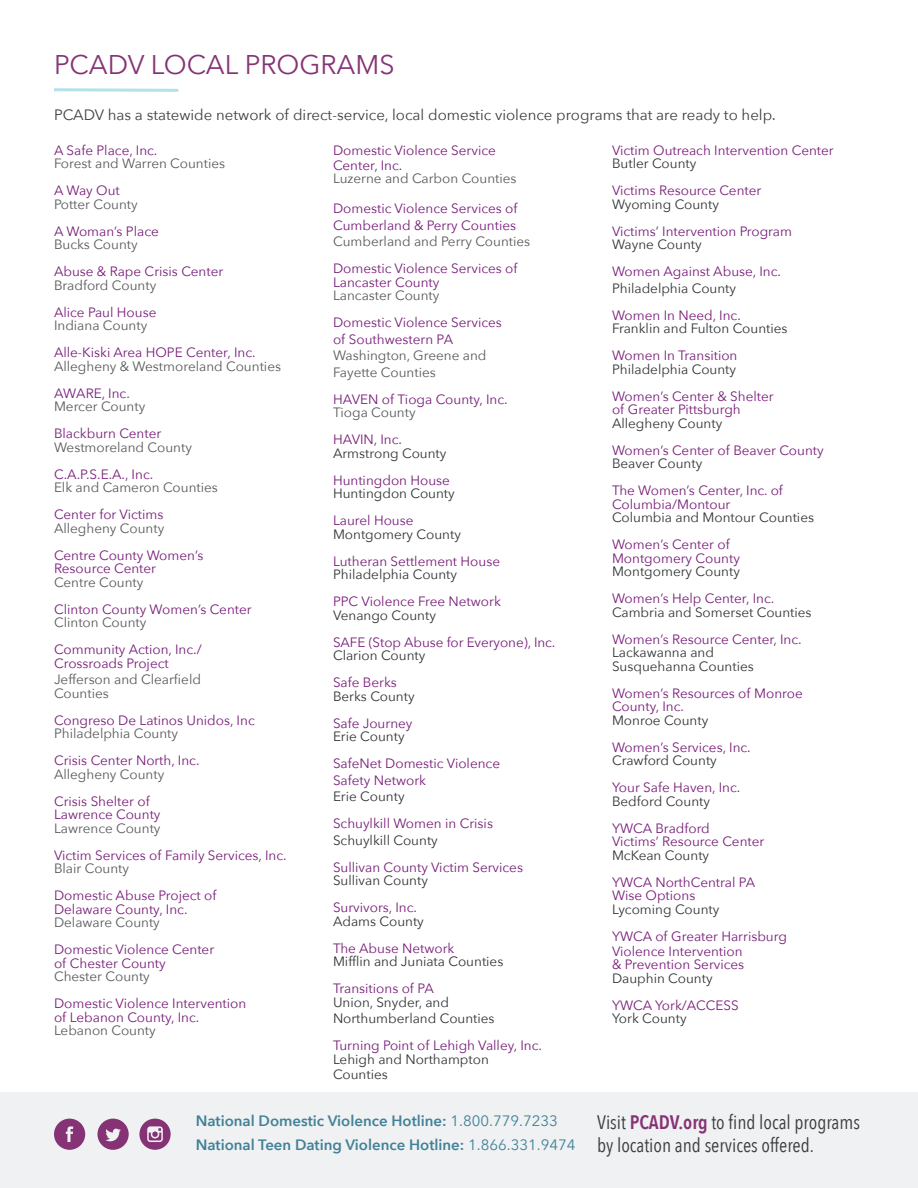
<style>
.page{position:relative;width:918px;height:1188px;background:#fff}
.page>*{position:absolute;margin:0;border:0;box-sizing:border-box;transform-origin:0 0}
.t1{font:27px "Avenir Next";color:#863376}
.t2{font:19.5px "Avenir Next Condensed";color:#3b3e40}
.t3{font:600 15px "Avenir Next";color:#418197}
.t4{font:15px "Avenir Next";color:#3b3e40}
.t5{font:13.5px/13.5px "Avenir Next";color:#781d79}
.t6{font:13.5px/13.5px "Avenir Next";color:#303335}
.t7{font:13.5px/13.5px "Avenir Next";color:#58595b}
.s1{font-family:"Avenir Next Condensed";font-weight:500}
.s2{color:#781d79}
.s3{color:#58595b}
.s4{color:#303335}
.s5{font-weight:400}
.s6{font-weight:600;color:#863376}
</style>
<div class="page">
<div style="left:0;top:1092px;width:918px;height:96px;background:#eff1f2"></div>
<svg style="left:54px;top:88px;width:125px;height:4px"></svg>
<svg style="left:54px;top:1119px;width:31px;height:31px"></svg>
<svg style="left:97px;top:1119px;width:32px;height:31px"></svg>
<svg style="left:139px;top:1119px;width:32px;height:31px"></svg>
<h1 class="t1" style="left:54px;top:41px;width:342px">PCADV LOCAL PROGRAMS</h1>
<p class="t4" style="left:54px;top:102px;width:723px">PCADV has a statewide network of direct-service, local domestic violence programs that are ready to help<span class="s1">.</span></p>
<p class="t7" style="left:54px;top:143px;width:173px"><span class="s2">A Safe Place, Inc.<br></span>Forest and Warren Counties</p>
<p class="t7" style="left:54px;top:183px;width:85px"><span class="s2">A Way Out<br></span>Potter County</p>
<p class="t5" style="left:54px;top:224px;width:106px">A Woman’s Place<br><span class="s3">Bucks County</span></p>
<p class="t5" style="left:54px;top:264px;width:171px">Abuse &amp; Rape Crisis Center<br><span class="s3">Bradford County</span></p>
<p class="t5" style="left:54px;top:305px;width:104px">Alice Paul House<br><span class="s3">Indiana County</span></p>
<p class="t7" style="left:54px;top:345px;width:229px"><span class="s2">Alle-Kiski Area HOPE Center, Inc.<br></span>Allegheny &amp; Westmoreland Counties</p>
<p class="t7" style="left:54px;top:386px;width:93px"><span class="s2">AWARE, Inc.<br></span>Mercer County</p>
<p class="t7" style="left:54px;top:426px;width:139px"><span class="s2">Blackburn Center<br></span>Westmoreland County</p>
<p class="t7" style="left:54px;top:467px;width:165px"><span class="s2">C.A.P.S.E.A., Inc.<br></span>Elk and Cameron Counties</p>
<p class="t5" style="left:54px;top:507px;width:112px">Center for Victims<br><span class="s3">Allegheny County</span></p>
<p class="t5" style="left:54px;top:548px;width:151px">Centre County Women’s<br>Resource Center<br><span class="s3">Centre County</span></p>
<p class="t5" style="left:54px;top:602px;width:199px">Clinton County Women’s Center<br><span class="s3">Clinton County</span></p>
<p class="t5" style="left:54px;top:642px;width:149px">Community Action, Inc./<br>Crossroads Project</p>
<p class="t7" style="left:54px;top:672px;width:149px">Jefferson and Clearfield</p>
<p class="t7" style="left:54px;top:686px;width:56px">Counties</p>
<p class="t5" style="left:54px;top:713px;width:202px">Congreso De Latinos Unidos, Inc<br><span class="s3">Philadelphia County</span></p>
<p class="t5" style="left:54px;top:753px;width:147px">Crisis Center North, Inc.<br><span class="s3">Allegheny County</span></p>
<p class="t5" style="left:54px;top:794px;width:97px">Crisis Shelter of</p>
<p class="t5" style="left:54px;top:807px;width:108px">Lawrence County<br><span class="s3">Lawrence County</span></p>
<p class="t5" style="left:54px;top:848px;width:234px">Victim Services of Family Services, Inc.<br><span class="s3">Blair County</span></p>
<p class="t5" style="left:54px;top:888px;width:164px">Domestic Abuse Project of<br>Delaware County, Inc.<br><span class="s3">Delaware County</span></p>
<p class="t5" style="left:54px;top:942px;width:162px">Domestic Violence Center of Chester County<br><span class="s3">Chester County</span></p>
<p class="t5" style="left:54px;top:996px;width:194px">Domestic Violence Intervention of Lebanon County, Inc.<br><span class="s3">Lebanon County</span></p>
<p class="t5" style="left:333px;top:143px;width:164px">Domestic Violence Service</p>
<p class="t7" style="left:333px;top:158px;width:185px"><span class="s2">Center, Inc.<br></span>Luzerne and Carbon Counties</p>
<p class="t5" style="left:333px;top:200px;width:199px;line-height:16.5px">Domestic Violence Services of<br>Cumberland &amp; Perry Counties<br><span class="s3">Cumberland and Perry Counties</span></p>
<p class="t5" style="left:333px;top:261px;width:186px">Domestic Violence Services of<br>Lancaster County<br><span class="s3">Lancaster County</span></p>
<p class="t5" style="left:333px;top:314px;width:170px;line-height:16.5px">Domestic Violence Services of Southwestern PA<br><span class="s3">Washington, Greene and<br>Fayette Counties</span></p>
<p class="t5" style="left:333px;top:392px;width:176px">HAVEN of Tioga County, Inc.<br><span class="s3">Tioga County</span></p>
<p class="t6" style="left:333px;top:432px;width:115px"><span class="s2">HAVIN, Inc.<br></span>Armstrong County</p>
<p class="t6" style="left:333px;top:473px;width:123px"><span class="s2">Huntingdon House<br></span>Huntingdon County</p>
<p class="t6" style="left:333px;top:513px;width:129px"><span class="s2">Laurel House<br></span>Montgomery County</p>
<p class="t5" style="left:333px;top:554px;width:169px">Lutheran Settlement House<br><span class="s4">Philadelphia County</span></p>
<p class="t5" style="left:333px;top:594px;width:169px">PPC Violence Free Network<br><span class="s4">Venango County</span></p>
<p class="t5" style="left:333px;top:635px;width:224px">SAFE (Stop Abuse for Everyone), Inc.<br><span class="s4">Clarion County</span></p>
<p class="t6" style="left:333px;top:675px;width:83px"><span class="s2">Safe Berks<br></span>Berks County</p>
<p class="t5" style="left:333px;top:716px;width:81px">Safe Journey<br><span class="s4">Erie County</span></p>
<p class="t5" style="left:333px;top:755px;width:169px;line-height:16.5px">SafeNet Domestic Violence<br>Safety Network<br><span class="s4">Erie County</span></p>
<p class="t5" style="left:333px;top:815px;width:162px;line-height:16.5px">Schuylkill Women in Crisis<br><span class="s4">Schuylkill County</span></p>
<p class="t5" style="left:333px;top:860px;width:192px">Sullivan County Victim Services<br><span class="s4">Sullivan County</span></p>
<p class="t5" style="left:333px;top:900px;width:92px">Survivors, Inc.<br><span class="s4">Adams County</span></p>
<p class="t6" style="left:333px;top:941px;width:172px"><span class="s2">The Abuse Network<br></span>Mifflin and Juniata Counties</p>
<p class="t6" style="left:333px;top:981px;width:118px"><span class="s2">Transitions of PA<br></span>Union, Snyder, and</p>
<p class="t6" style="left:333px;top:1011px;width:163px">Northumberland Counties</p>
<p class="t5" style="left:333px;top:1038px;width:210px">Turning Point of Lehigh Valley, Inc.<br><span class="s4">Lehigh and Northampton</span></p>
<p class="t6" style="left:333px;top:1067px;width:56px">Counties</p>
<p class="t3" style="left:196px;top:1108px;width:364px">National Domestic Violence Hotline: <span class="s5">1.800.779.7233</span></p>
<p class="t3" style="left:196px;top:1132px;width:381px">National Teen Dating Violence Hotline: <span class="s5">1.866.331.9474</span></p>
<p class="t5" style="left:612px;top:143px;width:223px">Victim Outreach Intervention Center<br><span class="s4">Butler County</span></p>
<p class="t5" style="left:612px;top:183px;width:151px">Victims Resource Center<br><span class="s4">Wyoming County</span></p>
<p class="t5" style="left:612px;top:224px;width:182px">Victims’ Intervention Program<br><span class="s4">Wayne County</span></p>
<p class="t5" style="left:612px;top:263px;width:171px;line-height:16.5px">Women Against Abuse, Inc.<br><span class="s4">Philadelphia County</span></p>
<p class="t6" style="left:612px;top:308px;width:177px"><span class="s2">Women In Need, Inc.<br></span>Franklin and Fulton Counties</p>
<p class="t6" style="left:612px;top:348px;width:127px"><span class="s2">Women In Transition<br></span>Philadelphia County</p>
<p class="t5" style="left:612px;top:389px;width:163px">Women’s Center &amp; Shelter of Greater Pittsburgh<br><span class="s4">Allegheny County</span></p>
<p class="t5" style="left:612px;top:443px;width:213px">Women’s Center of Beaver County<br><span class="s4">Beaver County</span></p>
<p class="t5" style="left:612px;top:483px;width:204px">The Women’s Center, Inc. of<br>Columbia/Montour<br><span class="s4">Columbia and Montour Counties</span></p>
<p class="t5" style="left:612px;top:537px;width:129px">Women’s Center of<br>Montgomery County<br><span class="s4">Montgomery County</span></p>
<p class="t6" style="left:612px;top:591px;width:201px"><span class="s2">Women’s Help Center, Inc.<br></span>Cambria and Somerset Counties</p>
<p class="t6" style="left:612px;top:632px;width:191px"><span class="s2">Women’s Resource Center, Inc.<br></span>Lackawanna and<br>Susquehanna Counties</p>
<p class="t5" style="left:612px;top:686px;width:192px">Women’s Resources of Monroe<br>County, Inc.<br><span class="s4">Monroe County</span></p>
<p class="t5" style="left:612px;top:740px;width:140px">Women’s Services, Inc.<br><span class="s4">Crawford County</span></p>
<p class="t5" style="left:612px;top:780px;width:130px">Your Safe Haven, Inc.<br><span class="s4">Bedford County</span></p>
<p class="t5" style="left:612px;top:821px;width:154px">YWCA Bradford<br>Victims’ Resource Center<br><span class="s4">McKean County</span></p>
<p class="t5" style="left:612px;top:875px;width:145px">YWCA NorthCentral PA<br>Wise Options<br><span class="s4">Lycoming County</span></p>
<p class="t5" style="left:612px;top:929px;width:176px">YWCA of Greater Harrisburg</p>
<p class="t5" style="left:612px;top:944px;width:134px;text-align:justify">Violence Intervention &amp; Prevention Services <span class="s4">Dauphin County</span></p>
<p class="t5" style="left:612px;top:998px;width:128px">YWCA York/ACCESS<br><span class="s4">York County</span></p>
<p class="t2" style="left:597px;top:1105px;width:264px">Visit <span class="s6">PCADV.org</span> to find local programs</p>
<p class="t2" style="left:597px;top:1129px;width:219px">by location and services offered.</p>
</div>
